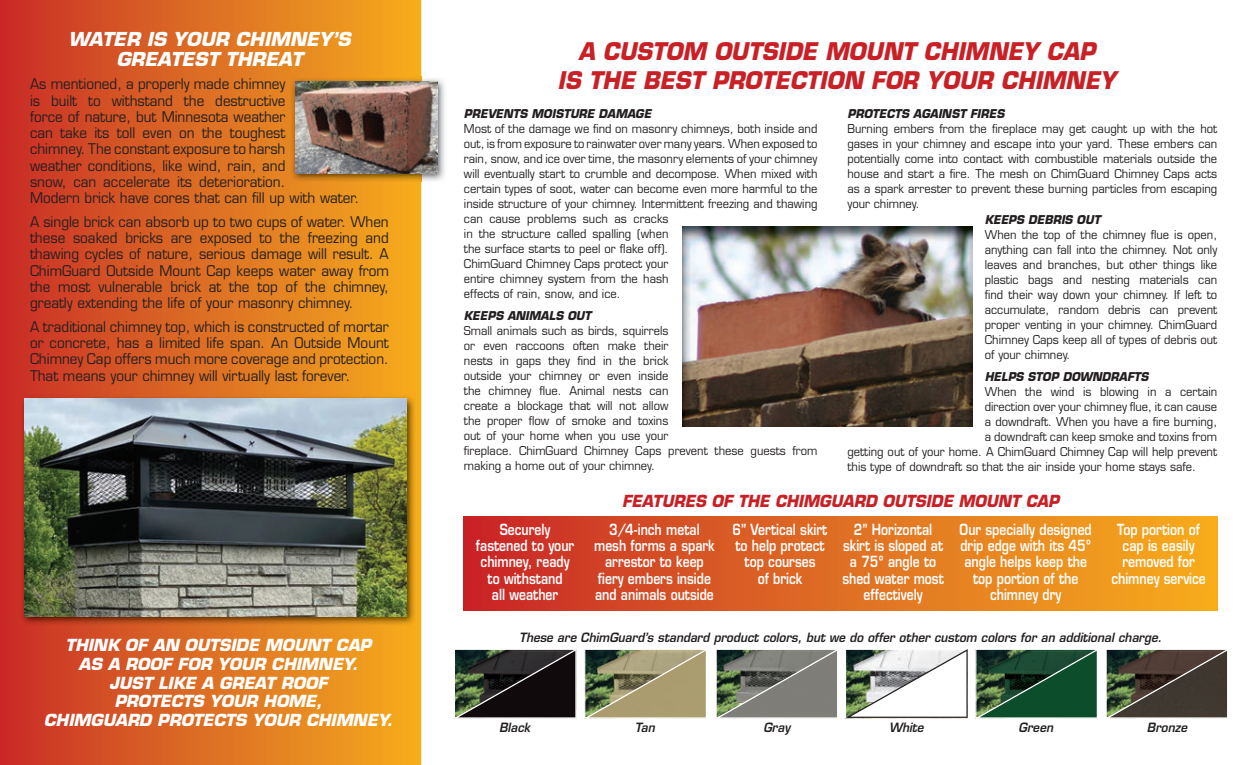
<style>
.page{position:relative;width:1260px;height:765px;background:#fff}
.page>*{position:absolute;margin:0;border:0;box-sizing:border-box;transform-origin:0 0}
.t1{font:italic 700 23.75px/28.5px "Eurostile";color:#c92026;text-align:center;scale:.94 1}
.t2{font:italic 700 18.75px/20px "Eurostile";color:#fff;text-align:center}
.t3{font:italic 700 16.25px/18.8px "Eurostile";letter-spacing:-.005em;color:#fff;text-align:center}
.t4{font:italic 700 16.25px "Eurostile";color:#c92026;scale:.94 1}
.t5{font:600 15px/16.2px "Eurostile";color:#fff;text-align:center;scale:.81 1}
.t6{font:14.38px/16.2px "Eurostile";color:#231f20;text-align:justify;scale:.94 1}
.t7{font:italic 600 12.5px "Eurostile";color:#231f20;scale:.94 1}
.t8{font:11.88px/15px "Eurostile";color:#231f20;scale:.94 1}
.t9{font:italic 700 11.88px "Eurostile";color:#231f20;scale:.94 1}
</style>
<div class="page">
<svg style="left:0;top:0;width:421px;height:765px;background:#dc6a23"></svg>
<svg style="left:454px;top:649px;width:123px;height:70px;background:#30312d"></svg>
<svg style="left:584px;top:649px;width:123px;height:70px;background:#97936f"></svg>
<svg style="left:716px;top:649px;width:122px;height:70px;background:#7a7e75"></svg>
<svg style="left:845px;top:649px;width:123px;height:70px"></svg>
<svg style="left:975px;top:649px;width:123px;height:70px;background:#29573c"></svg>
<svg style="left:1106px;top:649px;width:122px;height:70px;background:#4d493e"></svg>
<img style="left:20px;top:395px;width:396px;height:231px">
<img style="left:24px;top:399px;width:383px;height:217px">
<img style="left:290px;top:77px;width:155px;height:105px">
<img style="left:295px;top:82px;width:143px;height:91px">
<img style="left:682px;top:227px;width:290px;height:200px">
<div style="left:464px;top:516px;width:753px;height:94px;background:linear-gradient(to right,#c82828,#f7af1d)"></div>
<h2 class="t2" style="left:68px;top:29px;width:284px">WATER IS YOUR CHIMNEY’S<br>GREATEST THREAT</h2>
<p class="t6" style="left:30px;top:76px;width:352px;text-align:left">As mentioned, a properly made chimney<br>is built to withstand the destructive<br>force of nature, but Minnesota weather<br>can take its toll even on the toughest<br>chimney. The constant exposure to harsh<br>weather conditions, like wind, rain, and<br>snow, can accelerate its deterioration.<br>Modern brick have cores that can fill up with water.</p>
<p class="t6" style="left:30px;top:214px;width:383px">A single brick can absorb up to two cups of water. When these soaked bricks are exposed to the freezing and thawing cycles of nature, serious damage will result. A ChimGuard Outside Mount Cap keeps water away from the most vulnerable brick at the top of the chimney, greatly extending the life of your masonry chimney.</p>
<p class="t6" style="left:30px;top:319px;width:383px">A traditional chimney top, which is constructed of mortar or concrete, has a limited life span. An Outside Mount Chimney Cap offers much more coverage and protection.<br>That means your chimney will virtually last forever.</p>
<h3 class="t3" style="left:44px;top:636px;width:350px">THINK OF AN OUTSIDE MOUNT CAP<br>AS A ROOF FOR YOUR CHIMNEY.<br>JUST LIKE A GREAT ROOF<br>PROTECTS YOUR HOME,<br>CHIMGUARD PROTECTS YOUR CHIMNEY.</h3>
<h1 class="t1" style="left:558px;top:37px;width:595px">A CUSTOM OUTSIDE MOUNT CHIMNEY CAP<br>IS THE BEST PROTECTION FOR YOUR CHIMNEY</h1>
<p class="t9" style="left:464px;top:106px;width:201px">PREVENTS MOISTURE DAMAGE</p>
<p class="t8" style="left:464px;top:121px;width:378px">Most of the damage we find on masonry chimneys, both inside and out, is from exposure to rainwater over many years. When exposed to rain, snow, and ice over time, the masonry elements of your chimney will eventually start to crumble and decompose. When mixed with certain types of soot, water can become even more harmful to the inside structure of your chimney. Intermittent freezing and thawing can cause problems such as cracks<br>in the structure called spalling (when<br>the surface starts to peel or flake off).<br>ChimGuard Chimney Caps protect your<br>entire chimney system from the hash<br>effects of rain, snow, and ice.</p>
<p class="t9" style="left:464px;top:308px;width:137px">KEEPS ANIMALS OUT</p>
<p class="t8" style="left:464px;top:323px;width:378px">Small animals such as birds, squirrels<br>or even raccoons often make their<br>nests in gaps they find in the brick<br>outside your chimney or even inside<br>the chimney flue. Animal nests can<br>create a blockage that will not allow<br>the proper flow of smoke and toxins<br>out of your home when you use your<br>fireplace. ChimGuard Chimney Caps prevent these guests from making a home out of your chimney.</p>
<p class="t9" style="left:847px;top:106px;width:168px">PROTECTS AGAINST FIRES</p>
<p class="t8" style="left:847px;top:121px;width:395px;text-align:justify">Burning embers from the fireplace may get caught up with the hot gases in your chimney and escape into your yard. These embers can potentially come into contact with combustible materials outside the house and start a fire. The mesh on ChimGuard Chimney Caps acts as a spark arrester to prevent these burning particles from escaping your chimney.</p>
<p class="t9" style="left:985px;top:212px;width:124px">KEEPS DEBRIS OUT</p>
<p class="t8" style="left:985px;top:227px;width:249px;text-align:justify">When the top of the chimney flue is open, anything can fall into the chimney. Not only leaves and branches, but other things like plastic bags and nesting materials can find their way down your chimney. If left to accumulate, random debris can prevent proper venting in your chimney. ChimGuard Chimney Caps keep all of types of debris out of your chimney.</p>
<p class="t9" style="left:985px;top:370px;width:176px">HELPS STOP DOWNDRAFTS</p>
<p class="t8" style="left:985px;top:385px;width:249px">When the wind is blowing in a certain</p>
<p class="t8" style="left:985px;top:400px;width:249px">direction over your chimney flue, it can cause</p>
<p class="t8" style="left:985px;top:415px;width:249px">a downdraft. When you have a fire burning,</p>
<p class="t8" style="left:985px;top:430px;width:249px">a downdraft can keep smoke and toxins from</p>
<p class="t8" style="left:847px;top:445px;width:395px">getting out of your home. A ChimGuard Chimney Cap will help prevent</p>
<p class="t8" style="left:847px;top:460px;width:372px">this type of downdraft so that the air inside your home stays safe.</p>
<h3 class="t4" style="left:622px;top:491px;width:466px">FEATURES OF THE CHIMGUARD OUTSIDE MOUNT CAP</h3>
<p class="t5" style="left:476px;top:521px;width:123px">Securely fastened to your chimney, ready to withstand<br>all weather</p>
<p class="t5" style="left:594px;top:521px;width:151px">3/4-inch metal mesh forms a spark arrestor to keep fiery embers inside and animals outside</p>
<p class="t5" style="left:733px;top:521px;width:119px">6” Vertical skirt to help protect top courses<br>of brick</p>
<p class="t5" style="left:842px;top:521px;width:127px">2” Horizontal skirt is sloped at a 75º angle to shed water most effectively</p>
<p class="t5" style="left:960px;top:521px;width:165px">Our specially designed drip edge with its 45º angle helps keep the top portion of the chimney dry</p>
<p class="t5" style="left:1111px;top:521px;width:118px">Top portion of cap is easily removed for chimney service</p>
<p class="t7" style="left:519px;top:630px;width:685px">These are ChimGuard’s standard product colors, but we do offer other custom colors for an additional charge.</p>
<p class="t7" style="left:499px;top:720px;width:35px">Black</p>
<p class="t7" style="left:635px;top:720px;width:23px">Tan</p>
<p class="t7" style="left:763px;top:720px;width:30px">Gray</p>
<p class="t7" style="left:889px;top:720px;width:38px">White</p>
<p class="t7" style="left:1018px;top:720px;width:38px">Green</p>
<p class="t7" style="left:1147px;top:720px;width:44px">Bronze</p>
</div>
